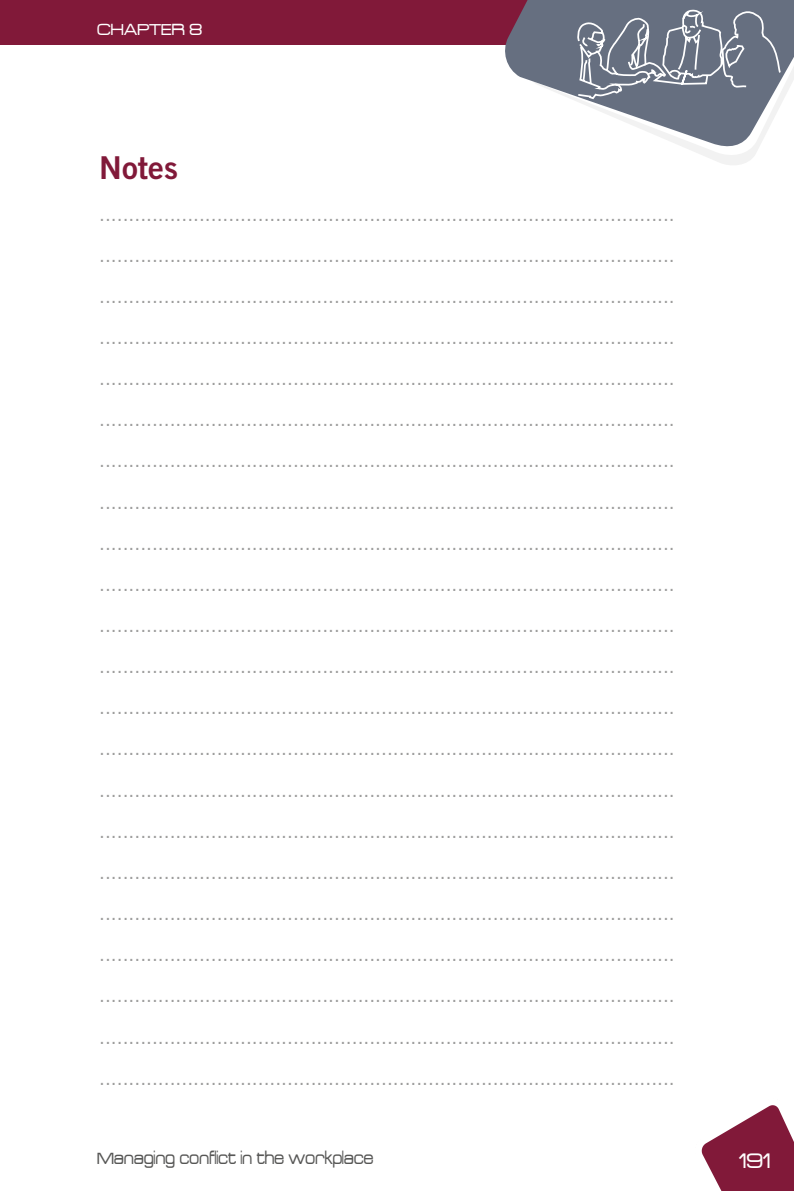
<style>
.page{position:relative;width:794px;height:1191px;background:#fff}
.page>*{position:absolute;margin:0;border:0;box-sizing:border-box;transform-origin:0 0}
.t1{font:31.5px "Trade Gothic Bold Two";color:#811939}
.t2{font:22.75px "Acens";color:#fff}
.t3{font:19.25px/41.1px "Trade Gothic";color:#9d9d9c;text-align:justify}
.t4{font:17.5px "Acens";color:#575756}
.t5{font:17.5px "Acens";color:#fff}
</style>
<div class="page">
<svg style="left:701px;top:1105px;width:93px;height:86px"></svg>
<div style="left:0;top:0;width:794px;height:45px;background:#811939"></div>
<svg style="left:710px;top:158px;width:42px;height:7px"></svg>
<svg style="left:689px;top:149px;width:69px;height:9px"></svg>
<svg style="left:505px;top:0;width:289px;height:149px"></svg>
<svg style="left:576px;top:0;width:210px;height:111px;background:#7a8291"></svg>
<p class="t5" style="left:97px;top:20px;width:107px">CHAPTER 8</p>
<h1 class="t1" style="left:99px;top:149px;width:80px">Notes</h1>
<p class="t3" style="left:99px;top:193px;width:577px">.................................................................................................. .................................................................................................. .................................................................................................. .................................................................................................. .................................................................................................. .................................................................................................. .................................................................................................. .................................................................................................. .................................................................................................. .................................................................................................. .................................................................................................. .................................................................................................. .................................................................................................. .................................................................................................. .................................................................................................. .................................................................................................. .................................................................................................. .................................................................................................. .................................................................................................. .................................................................................................. .................................................................................................. ..................................................................................................</p>
<p class="t4" style="left:97px;top:1149px;width:278px">Managing conflict in the workplace</p>
<p class="t2" style="left:739px;top:1149px;width:33px">191</p>
</div>
